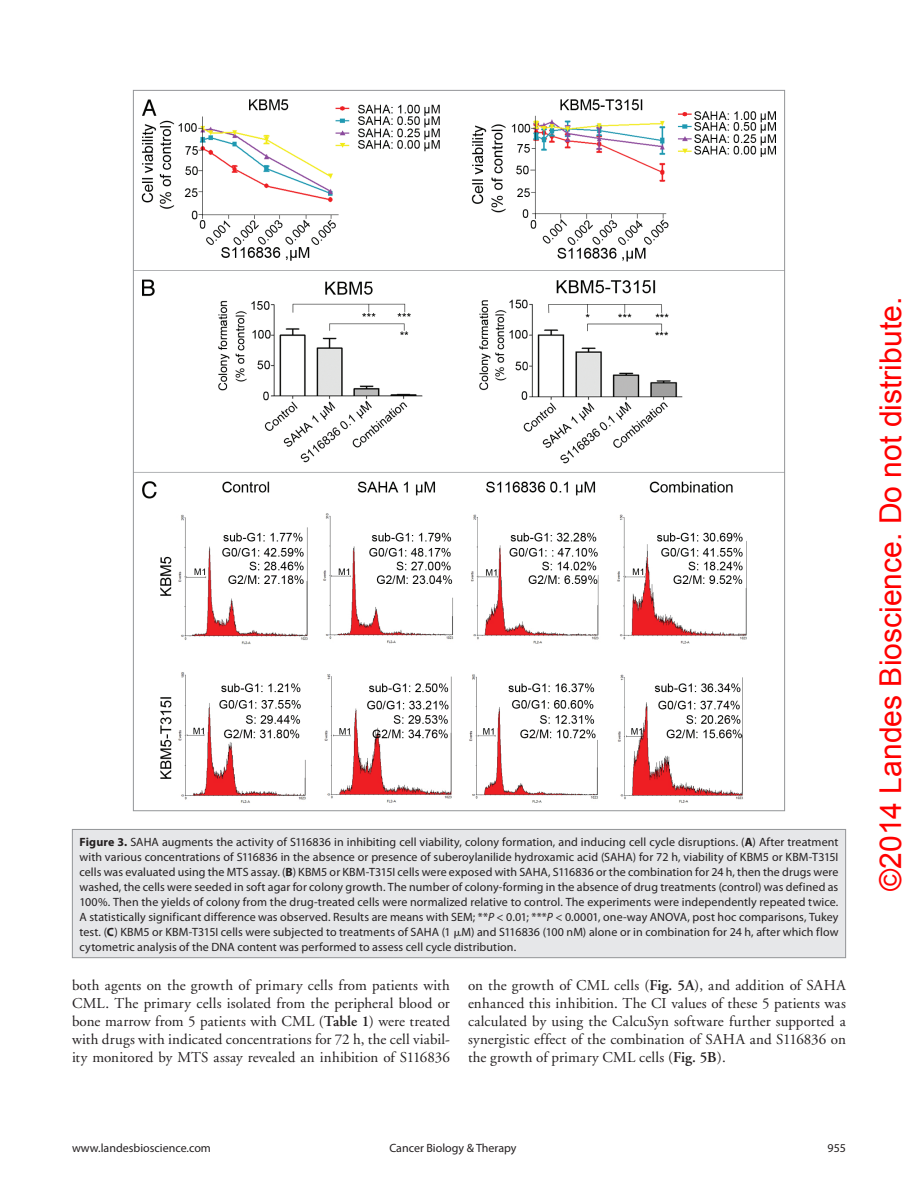
<style>
.page{position:relative;width:918px;height:1188px;background:#fff}
.page>*{position:absolute;margin:0;border:0;box-sizing:border-box;transform-origin:0 0}
.t1{font:30.15px "Arial";color:#f00}
.t2{font:15px/18px "Adobe Garamond";letter-spacing:.005em;color:#231f20;text-align:justify}
.t3{font:12px/15px "Myriad Pro";letter-spacing:.005em;color:#231f20}
.t4{font:700 12px "Myriad Pro";letter-spacing:.01em;color:#231f20}
.s1{font-weight:700}
.s2{font-weight:400}
.s3{font-style:italic}
.s4{font-family:"Universal Std Greekw Math Pi"}
.s5{font-weight:600}
</style>
<div class="page">
<img style="left:135px;top:99px;width:648px;height:704px">
<div style="left:72px;top:829px;width:774px;height:129px;background:#e6e7e9"></div>
<div style="left:72px;top:829px;width:774px;height:129px;border:1px solid #939598"></div>
<p class="t3" style="left:79px;top:834px;width:761px;text-indent:83px">augments the activity of S116836 in inhibiting cell viability, colony formation, and inducing cell cycle disruptions. (<span class="s1">A</span>) After treatment with various concentrations of S116836 in the absence or presence of suberoylanilide hydroxamic acid (SAHA</p>
<p class="t4" style="left:79px;top:834px;width:59px">Figure 3. <span class="s2">SAHA</span></p>
<p class="t3" style="left:633px;top:849px;width:207px">) for 72 h, viability of KBM5 or KBM-T315I</p>
<p class="t3" style="left:79px;top:864px;width:761px;text-align:justify;text-indent:469px">, S116836 or the combination for 24 h, then the drugs were washed, the cells were seeded in soft agar for colony growth. The number of colony-forming in the absence of drug treatments (control) was defined as 100%. Then the yields of colony from the drug-treated cells were normalized relative to control. The experiments were independently repeated twice.<br>A statistically significant difference was observed. Results are means with SEM; **<span class="s3">P</span> &lt; 0.01; ***<span class="s3">P</span> &lt; 0.0001, one-way ANOVA, post hoc comparisons, Tukey test. (<span class="s1">C</span>) KBM5 or KBM-T315I cells were subjected to treatments of SAHA</p>
<p class="t3" style="left:79px;top:864px;width:448px">cells was evaluated using the MTS assay. (<span class="s1">B</span>) KBM5 or KBM-T315I cells were exposed with SAHA</p>
<p class="t3" style="left:79px;top:924px;width:761px;text-indent:362px">(1 <span class="s4">μ</span>M) and S116836 (100 nM) alone or in combination for 24 h, after which flow cytometric analysis of the DNA content was performed to assess cell cycle distribution.</p>
<p class="t2" style="left:72px;top:977px;width:379px">both agents on the growth of primary cells from patients with CML. The primary cells isolated from the peripheral blood or bone marrow from 5 patients with CML (<span class="s5">Table 1</span>) were treated with drugs with indicated concentrations for 72 h, the cell viabil&shy;ity monitored by MTS assay revealed an inhibition of S116836</p>
<p class="t2" style="left:468px;top:977px;width:379px">on the growth of CML cells (<span class="s5">Fig. 5A</span>), and addition of SAHA enhanced this inhibition. The CI values of these 5 patients was calculated by using the CalcuSyn software further supported a synergistic effect of the combination of SAHA and S116836 on the growth of primary CML cells (<span class="s5">Fig. 5B</span>).</p>
<p class="t3" style="left:72px;top:1140px;width:140px">www.landesbioscience.com</p>
<p class="t3" style="left:389px;top:1140px;width:129px">Cancer Biology &amp; Therapy</p>
<p class="t3" style="left:828px;top:1140px;width:20px">955</p>
<h1 class="t1" style="left:871px;top:891px;width:595px;rotate:-90deg">©2014 Landes Bioscience. Do not distribute.</h1>
</div>
